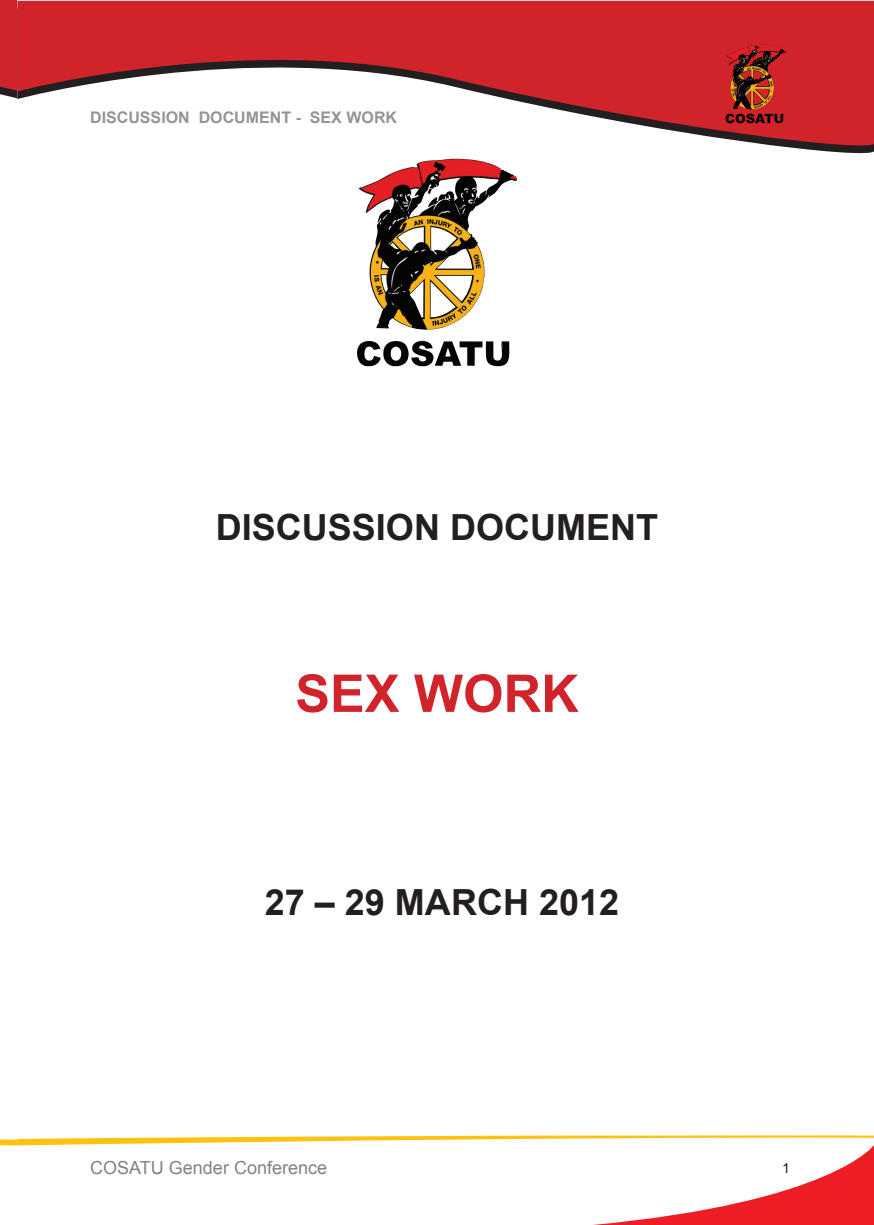
<style>
.page{position:relative;width:874px;height:1225px;background:#fff}
.page>*{position:absolute;margin:0;border:0;box-sizing:border-box;transform-origin:0 0}
.t1{font:700 52px "Arial";color:#d1232a}
.t2{font:700 36px "Arial";color:#231f20}
.t3{font:18px "Arial";color:#808285}
.t4{font:700 16px "Arial";color:#939598}
.Continued{font:14px "Arial";color:#231f20}
</style>
<div class="page">
<svg style="left:0;top:1135px;width:873px;height:90px"></svg>
<svg style="left:0;top:0;width:17px;height:99px;background:#c4282f"></svg>
<svg style="left:17px;top:1px;width:856px;height:153px;fill:#d1232a"></svg>
<img style="left:725px;top:45px;width:60px;height:65px">
<img style="left:358px;top:159px;width:159px;height:171px">
<p class="t4" style="left:90px;top:107px;width:308px">DISCUSSION DOCUMENT - SEX WORK</p>
<p class="t2" style="left:216px;top:503px;width:444px">DISCUSSION DOCUMENT</p>
<p class="t1" style="left:295px;top:659px;width:285px">SEX WORK</p>
<p class="t2" style="left:264px;top:878px;width:356px">27 – 29 MARCH 2012</p>
<p class="t3" style="left:90px;top:1156px;width:238px">COSATU Gender Conference</p>
<p class="Continued" style="left:781px;top:1158px;width:9px">1</p>
</div>
